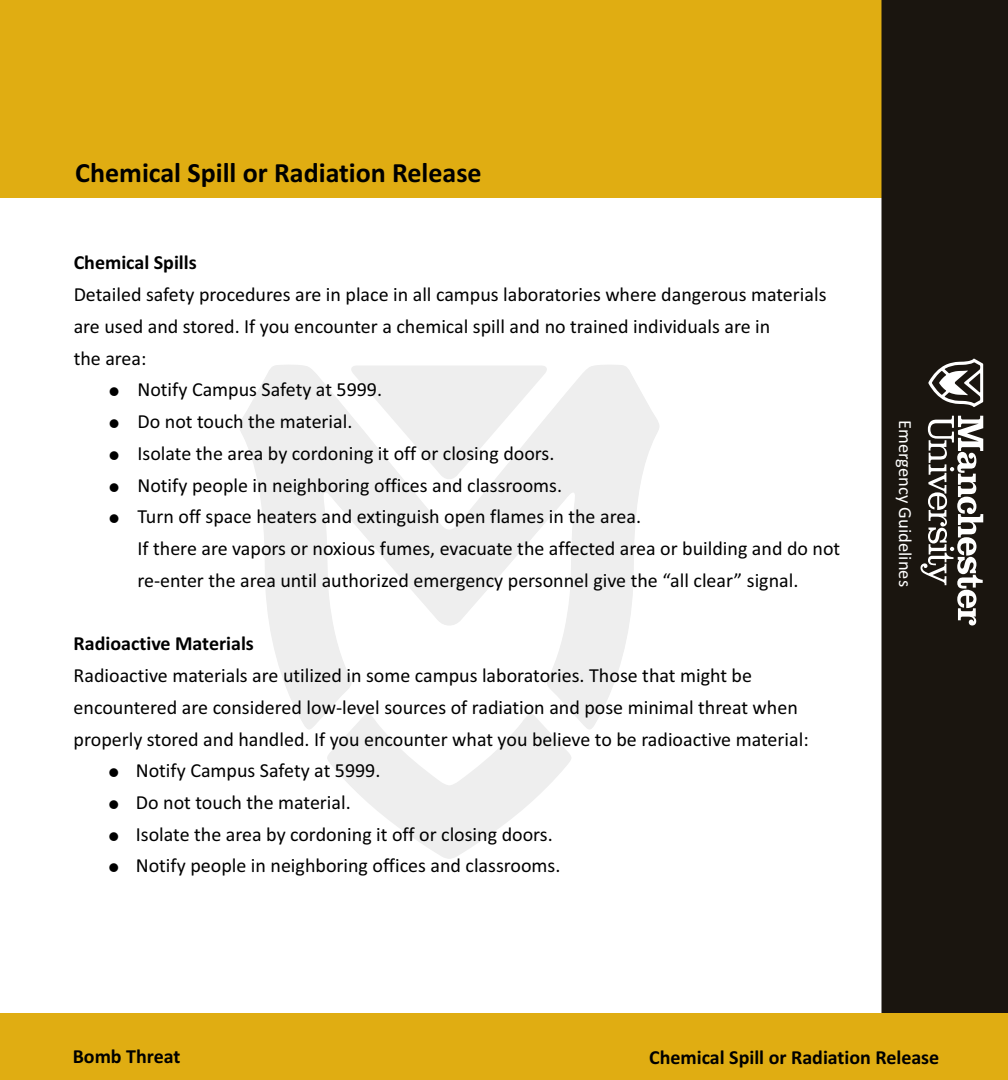
<style>
.page{position:relative;width:1008px;height:1080px;background:#fff}
.page>*{position:absolute;margin:0;border:0;box-sizing:border-box;transform-origin:0 0}
.t1{font:700 28px "Calibri";color:#000}
.t2{font:20px "Calibri";color:#000}
.t3{font:700 20px "Calibri";color:#000}
.t4{font:18.6px "Calibri";color:#fff}
</style>
<div class="page">
<svg style="left:327px;top:730px;width:244px;height:129px"></svg>
<svg style="left:239px;top:365px;width:420px;height:365px;fill:#eee"></svg>
<div style="left:0;top:0;width:1008px;height:197px;background:#e0ad12"></div>
<div style="left:882px;top:0;width:126px;height:1013px;background:#1a150f"></div>
<div style="left:0;top:1013px;width:1008px;height:67px;background:#e0ad12"></div>
<svg style="left:921px;top:416px;width:62px;height:210px"></svg>
<svg style="left:928px;top:359px;width:55px;height:48px"></svg>
<h1 class="t1" style="left:75px;top:161px;width:408px">Chemical Spill or Radiation Release</h1>
<p class="t3" style="left:74px;top:254px;width:125px">Chemical Spills</p>
<p class="t2" style="left:74px;top:286px;width:754px">Detailed safety procedures are in place in all campus laboratories where dangerous materials</p>
<p class="t2" style="left:74px;top:318px;width:698px">are used and stored. If you encounter a chemical spill and no trained individuals are in</p>
<p class="t2" style="left:74px;top:350px;width:74px">the area:</p>
<p class="t2" style="left:137px;top:381px;width:246px">Notify Campus Safety at 5999.</p>
<p class="t2" style="left:137px;top:413px;width:216px">Do not touch the material.</p>
<p class="t2" style="left:137px;top:445px;width:418px">Isolate the area by cordoning it off or closing doors.</p>
<p class="t2" style="left:137px;top:477px;width:426px">Notify people in neighboring offices and classrooms.</p>
<p class="t2" style="left:137px;top:508px;width:505px">Turn off space heaters and extinguish open flames in the area.</p>
<p class="t2" style="left:137px;top:540px;width:704px">If there are vapors or noxious fumes, evacuate the affected area or building and do not</p>
<p class="t2" style="left:137px;top:572px;width:662px">re-enter the area until authorized emergency personnel give the “all clear” signal.</p>
<p class="t3" style="left:74px;top:635px;width:182px">Radioactive Materials</p>
<p class="t2" style="left:74px;top:667px;width:680px">Radioactive materials are utilized in some campus laboratories. Those that might be</p>
<p class="t2" style="left:74px;top:699px;width:726px">encountered are considered low-level sources of radiation and pose minimal threat when</p>
<p class="t2" style="left:74px;top:731px;width:737px">properly stored and handled. If you encounter what you believe to be radioactive material:</p>
<p class="t2" style="left:136px;top:762px;width:246px">Notify Campus Safety at 5999.</p>
<p class="t2" style="left:136px;top:794px;width:216px">Do not touch the material.</p>
<p class="t2" style="left:136px;top:826px;width:418px">Isolate the area by cordoning it off or closing doors.</p>
<p class="t2" style="left:136px;top:857px;width:426px">Notify people in neighboring offices and classrooms.</p>
<p class="t4" style="left:913px;top:420px;width:168px;rotate:90deg">Emergency Guidelines</p>
<p class="t3" style="left:73px;top:1048px;width:109px">Bomb Threat</p>
<p class="t3" style="left:649px;top:1049px;width:292px">Chemical Spill or Radiation Release</p>
</div>
